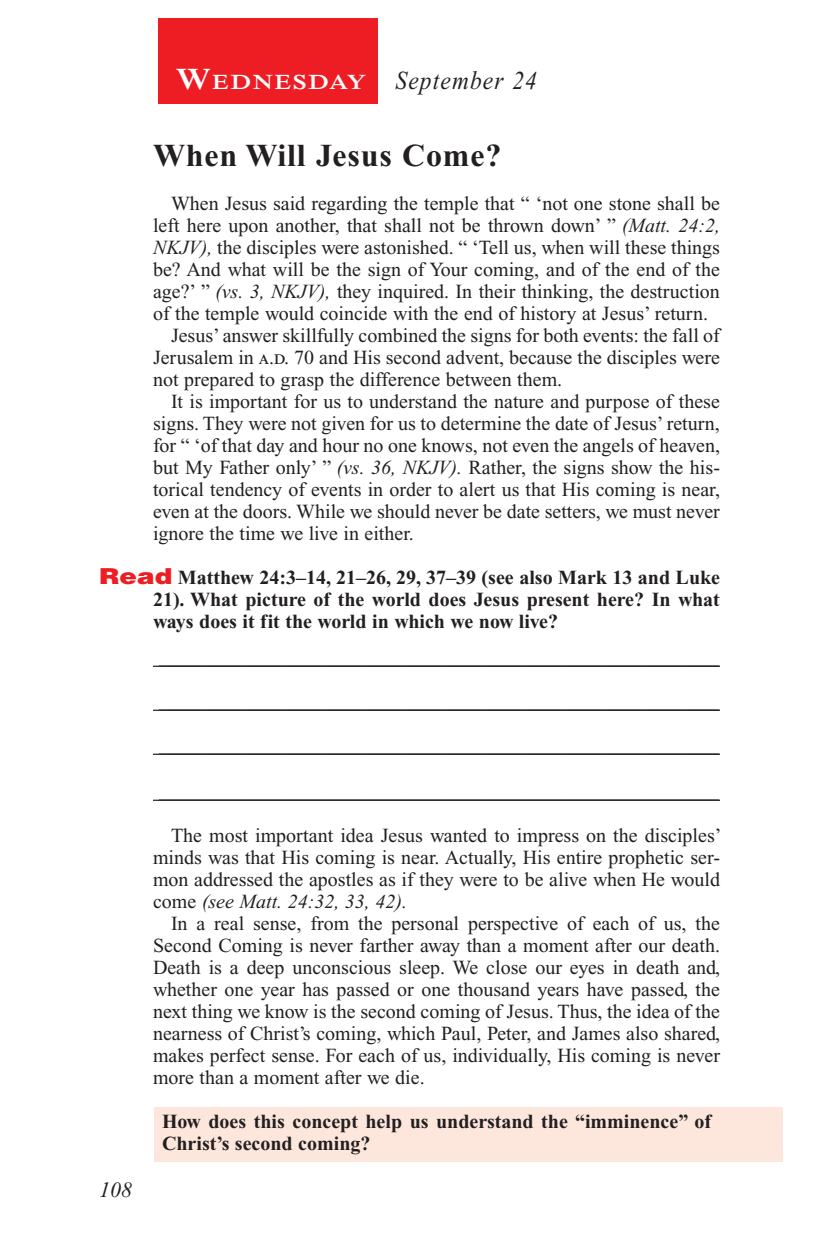
<style>
.page{position:relative;width:819px;height:1260px;background:#fff}
.page>*{position:absolute;margin:0;border:0;box-sizing:border-box;transform-origin:0 0}
.Head{font:700 32px "Times New Roman PS Std";letter-spacing:.025em;color:#231f20}
.Lesson_Dates{font:italic 26px "Times New Roman PS Std";letter-spacing:.05em;color:#231f20;scale:.9 1}
.t1{font:italic 22px "Times New Roman PS Std";color:#231f20}
.Daily_Header{font:600 21px "Times NRMT Std";letter-spacing:.07em;color:#fff;scale:1.1 1}
.Body{font:20px/22px "Times New Roman PS Std";color:#231f20;text-align:justify}
.Blank_Lines{font:20px "Times New Roman PS Std";color:#231f20}
.Question{font:700 20px/22px "Times New Roman PS Std";color:#231f20;text-align:justify}
.x-screened_box-text{font:700 20px/22px "Times New Roman PS Std";color:#231f20}
.s1{font-size:30px}
.s2{font-style:italic}
.s3{font-family:"Helvetica LT Std";font-weight:900;font-size:22px;color:#ee1d23}
</style>
<div class="page">
<div style="left:158px;top:18px;width:220px;height:86px;background:#ee1d23"></div>
<div style="left:155px;top:1107px;width:628px;height:55px;background:#fde7dc"></div>
<hr style="left:153px;top:666px;width:567px;height:1px;background:#231f20">
<hr style="left:153px;top:710px;width:567px;height:1px;background:#231f20">
<hr style="left:153px;top:754px;width:567px;height:1px;background:#231f20">
<hr style="left:153px;top:800px;width:567px;height:1px;background:#231f20">
<p class="Daily_Header" style="left:176px;top:70px;width:175px"><span class="s1">W</span>EDNESDAY</p>
<p class="Lesson_Dates" style="left:396px;top:66px;width:159px">September 24</p>
<p class="Head" style="left:153px;top:138px;width:350px">When Will Jesus Come?</p>
<p class="Body" style="left:153px;top:193px;width:569px;text-indent:18px">When Jesus said regarding the temple that “ ‘not one stone shall be left here upon another, that shall not be thrown down’ ” <span class="s2">(Matt. 24:2, NKJV),</span> the disciples were astonished. “ ‘Tell us, when will these things be? And what will be the sign of Your coming, and of the end of the age?’ ” <span class="s2">(vs. 3, NKJV),</span> they inquired. In their thinking, the destruction of the temple would coincide with the end of history at Jesus’ return.</p>
<p class="Body" style="left:153px;top:325px;width:569px;text-indent:18px">Jesus’ answer skillfully combined the signs for both events: the fall of Jerusalem in a.d. 70 and His second advent, because the disciples were not prepared to grasp the difference between them.</p>
<p class="Body" style="left:153px;top:391px;width:569px;text-indent:18px">It is important for us to understand the nature and purpose of these signs. They were not given for us to determine the date of Jesus’ return, for “ ‘of that day and hour no one knows, not even the angels of heaven, but My Father only’ ” <span class="s2">(vs. 36, NKJV).</span> Rather, the signs show the his&shy;torical tendency of events in order to alert us that His coming is near, even at the doors. While we should never be date setters, we must never ignore the time we live in either.</p>
<p class="Question" style="left:153px;top:567px;width:568px;text-indent:-54px"><span class="s3">Read</span> Matthew 24:3–14, 21–26, 29, 37–39 (see also Mark 13 and Luke 21). What picture of the world does Jesus present here? In what ways does it fit the world in which we now live?</p>
<p class="Blank_Lines" style="left:159px;top:647px;width:561px">________________________________________________________</p>
<p class="Blank_Lines" style="left:159px;top:691px;width:561px">________________________________________________________</p>
<p class="Blank_Lines" style="left:159px;top:735px;width:561px">________________________________________________________</p>
<p class="t1" style="left:99px;top:1178px;width:34px">108</p>
<p class="Blank_Lines" style="left:159px;top:781px;width:561px">________________________________________________________</p>
<p class="Body" style="left:153px;top:825px;width:570px;text-indent:18px">The most important idea Jesus wanted to impress on the disciples’ minds was that His coming is near. Actually, His entire prophetic ser&shy;mon addressed the apostles as if they were to be alive when He would come <span class="s2">(see Matt. 24:32, 33, 42).</span></p>
<p class="Body" style="left:153px;top:913px;width:569px;text-indent:18px">In a real sense, from the personal perspective of each of us, the Second Coming is never farther away than a moment after our death.<br>Death is a deep unconscious sleep. We close our eyes in death and, whether one year has passed or one thousand years have passed, the next thing we know is the second coming of Jesus. Thus, the idea of the nearness of Christ’s coming, which Paul, Peter, and James also shared, makes perfect sense. For each of us, individually, His coming is never more than a moment after we die.</p>
<p class="x-screened_box-text" style="left:162px;top:1111px;width:551px">How does this concept help us understand the “imminence” of<br>Christ’s second coming?</p>
</div>
